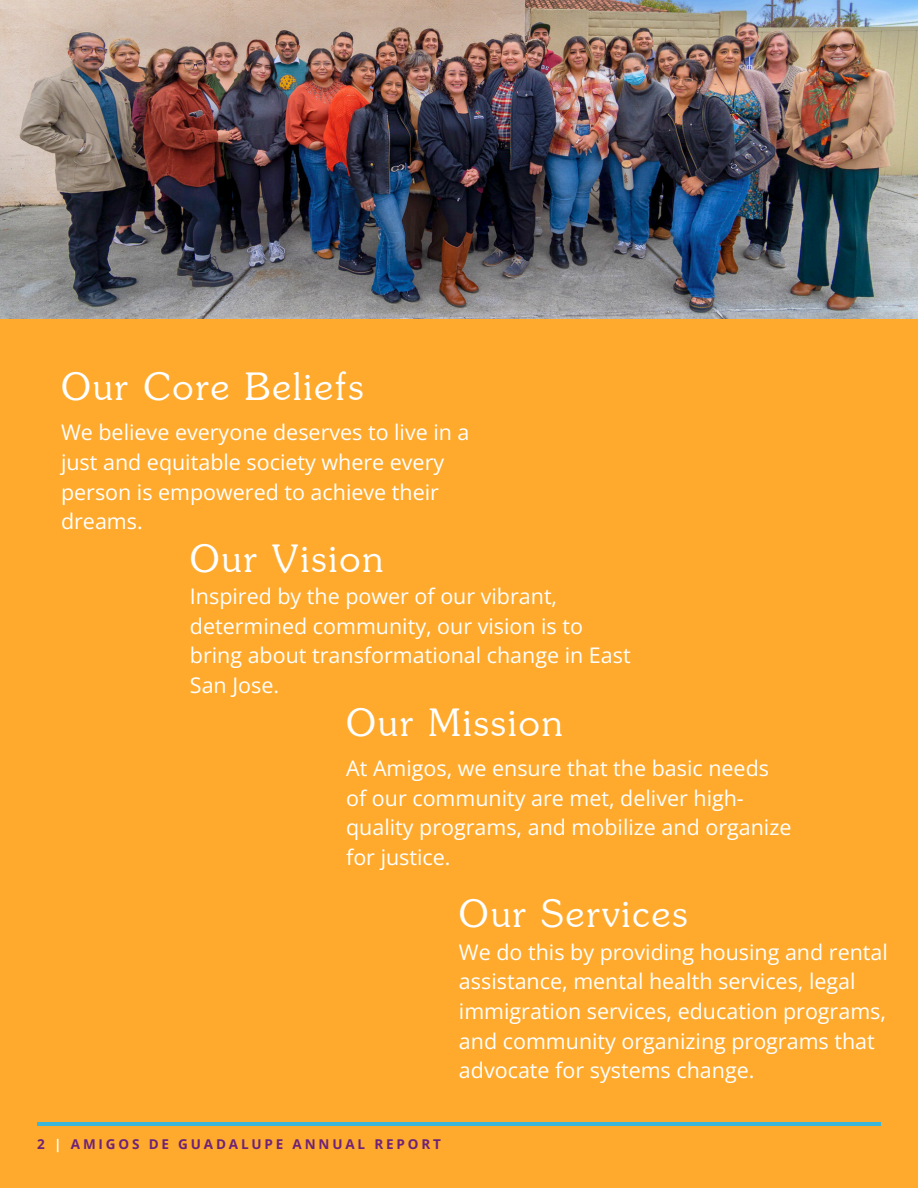
<style>
.page{position:relative;width:918px;height:1188px;background:#ffaa2c}
.page>*{position:absolute;margin:0;border:0;box-sizing:border-box;transform-origin:0 0}
.t1{font:300 37.5px "Souvenir Std";letter-spacing:.055em;color:#fff}
.t2{font:21.45px/29.5px "Open Sans";color:#fff}
.t3{font:700 13.5px "Open Sans";letter-spacing:.21em;color:#6d2278}
.s1{color:#fff}
</style>
<div class="page">
<hr style="left:37px;top:1123px;width:844px;height:3px;background:#3bb6d8">
<img style="left:0;top:0;width:918px;height:319px">
<h2 class="t1" style="left:61px;top:372px;width:304px">Our Core Beliefs</h2>
<h1 class="t2" style="left:61px;top:417px;width:410px">We believe everyone deserves to live in a just and equitable society where every person is empowered to achieve their dreams.</h1>
<h2 class="t1" style="left:190px;top:544px;width:195px">Our Vision</h2>
<h1 class="t2" style="left:190px;top:581px;width:442px">Inspired by the power of our vibrant, determined community, our vision is to bring about transformational change in East<br>San Jose.</h1>
<h2 class="t1" style="left:346px;top:707px;width:218px">Our Mission</h2>
<h1 class="t2" style="left:346px;top:753px;width:447px">At Amigos, we ensure that the basic needs of our community are met, deliver high&shy;quality programs, and mobilize and organize for justice.</h1>
<h2 class="t1" style="left:459px;top:898px;width:230px">Our Services</h2>
<p class="t2" style="left:459px;top:937px;width:430px">We do this by providing housing and rental assistance, mental health services, legal immigration services, education programs, and community organizing programs that advocate for systems change.</p>
<h1 class="t3" style="left:37px;top:1134px;width:405px">2 <span class="s1">|</span> AMIGOS DE GUADALUPE ANNUAL REPORT</h1>
</div>
